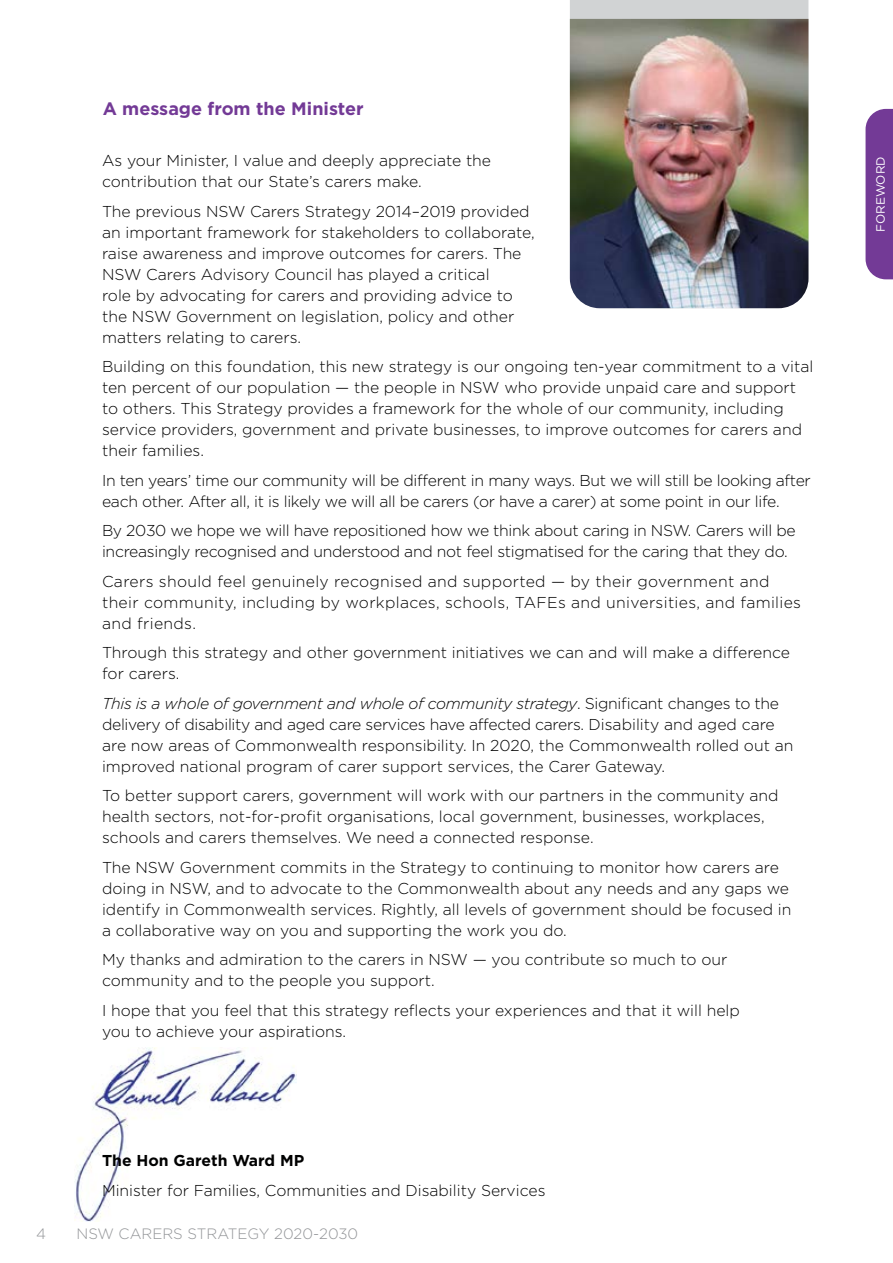
<style>
.page{position:relative;width:893px;height:1263px;background:#fff}
.page>*{position:absolute;margin:0;border:0;box-sizing:border-box;transform-origin:0 0}
.Section_Heading_Smal{font:700 18px "Gotham";color:#733a96}
.Body{font:300 15.75px/21px "Gotham";color:#000101}
.Body-2{font:300 15.75px/21px "Gotham";letter-spacing:-.02em;color:#000101}
.Body-3{font:300 15.75px/21px "Gotham";letter-spacing:.02em;color:#000101}
.Body-4{font:700 15.75px "Gotham";color:#000101}
.t1{font:300 15px "Gotham";color:#939598}
.Section_Heading_Smal-2{font:12px "Gotham";color:#fff}
.s1{font-style:italic}
</style>
<div class="page">
<img style="left:74px;top:1047px;width:222px;height:174px">
<svg style="left:865px;top:109px;width:28px;height:170px;background:#7a449b"></svg>
<div style="left:570px;top:0;width:238px;height:19px;background:#d1d3d4"></div>
<img style="left:570px;top:19px;width:238px;height:289px">
<p class="Section_Heading_Smal" style="left:103px;top:98px;width:262px">A message from the Minister</p>
<p class="Body" style="left:102px;top:150px;width:391px">As your Minister, I value and deeply appreciate the contribution that our State’s carers make.</p>
<p class="Body" style="left:102px;top:200px;width:434px">The previous NSW Carers Strategy 2014–2019 provided an important framework for stakeholders to collaborate, raise awareness and improve outcomes for carers. The NSW Carers Advisory Council has played a critical<br>role by advocating for carers and providing advice to the NSW Government on legislation, policy and other matters relating to carers.</p>
<p class="Body" style="left:102px;top:356px;width:713px">Building on this foundation, this new strategy is our ongoing ten-year commitment to a vital ten percent of our population — the people in NSW who provide unpaid care and support to others. This Strategy provides a framework for the whole of our community, including service providers, government and private businesses, to improve outcomes for carers and their families.</p>
<p class="Body-2" style="left:102px;top:469px;width:710px">In ten years’ time our community will be different in many ways. But we will still be looking after each other. After all, it is likely we will all be carers (or have a carer) at some point in our life.</p>
<p class="Body-2" style="left:102px;top:520px;width:695px">By 2030 we hope we will have repositioned how we think about caring in NSW. Carers will be increasingly recognised and understood and not feel stigmatised for the caring that they do.</p>
<p class="Body-3" style="left:102px;top:570px;width:700px">Carers should feel genuinely recognised and supported — by their government and their community, including by workplaces, schools, TAFEs and universities, and families and friends.</p>
<p class="Body" style="left:102px;top:642px;width:689px">Through this strategy and other government initiatives we can and will make a difference for carers.</p>
<p class="Body" style="left:102px;top:692px;width:693px"><span class="s1">This is a whole of government and whole of community strategy</span>. Significant changes to the delivery of disability and aged care services have affected carers. Disability and aged care are now areas of Commonwealth responsibility. In 2020, the Commonwealth rolled out an improved national program of carer support services, the Carer Gateway.</p>
<p class="Body" style="left:102px;top:785px;width:678px">To better support carers, government will work with our partners in the community and health sectors, not-for-profit organisations, local government, businesses, workplaces, schools and carers themselves. We need a connected response.</p>
<p class="Body" style="left:102px;top:856px;width:691px">The NSW Government commits in the Strategy to continuing to monitor how carers are doing in NSW, and to advocate to the Commonwealth about any needs and any gaps we identify in Commonwealth services. Rightly, all levels of government should be focused in a collaborative way on you and supporting the work you do.</p>
<p class="Body" style="left:102px;top:949px;width:627px">My thanks and admiration to the carers in NSW — you contribute so much to our community and to the people you support.</p>
<p class="Body" style="left:102px;top:999px;width:639px">I hope that you feel that this strategy reflects your experiences and that it will help you to achieve your aspirations.</p>
<p class="Body-4" style="left:102px;top:1152px;width:204px">The Hon Gareth Ward MP</p>
<p class="Body" style="left:102px;top:1180px;width:445px">Minister for Families, Communities and Disability Services</p>
<p class="t1" style="left:36px;top:1225px;width:11px">4</p>
<p class="t1" style="left:77px;top:1225px;width:283px">NSW CARERS STRATEGY 2020-2030</p>
<p class="Section_Heading_Smal-2" style="left:874px;top:232px;width:77px;rotate:-90deg">FOREWORD</p>
</div>
